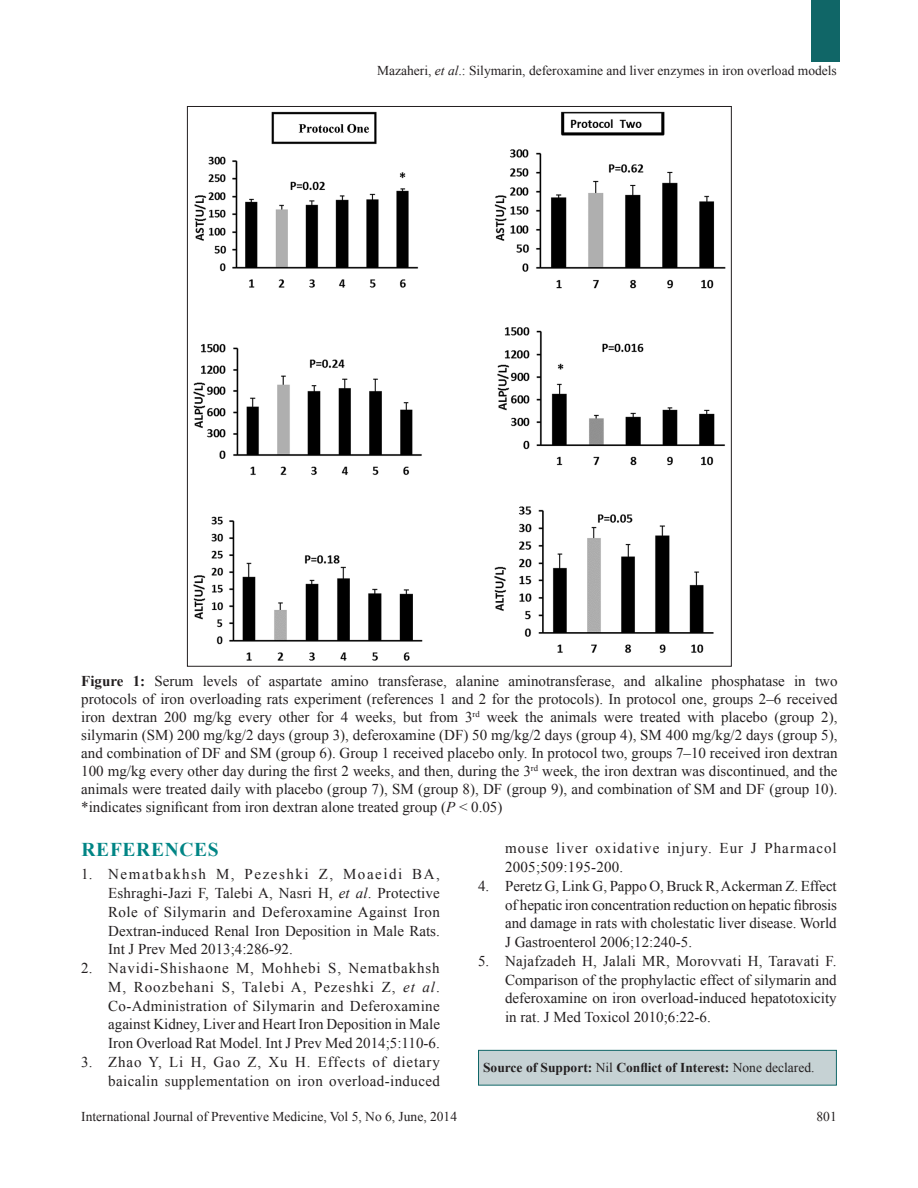
<style>
.page{position:relative;width:918px;height:1188px;background:#fff}
.page>*{position:absolute;margin:0;border:0;box-sizing:border-box;transform-origin:0 0}
.t1{font:700 19.5px "Times New Roman";letter-spacing:.035em;color:#008585}
.FGC{font:15px/18px "Times New Roman";color:#231f20;text-align:justify}
.REF{font:15px/18.8px "Times New Roman";color:#231f20;text-align:justify}
.REF-2{font:15px/18.8px "Times New Roman";letter-spacing:.025em;color:#231f20;text-align:right}
.REF-3{font:15px/18.8px "Times New Roman";letter-spacing:.07em;color:#231f20}
.RRF{font:13.5px "Times New Roman";color:#231f20}
.SRC{font:700 13.5px "Times New Roman";color:#231f20}
.R_FOLIO{font:13.5px "Times New Roman";color:#231f20}
.s1{font-style:italic}
.s2{font-weight:700}
.s3{font-weight:400}
</style>
<div class="page">
<div style="left:811px;top:0;width:29px;height:61px;background:#106667"></div>
<img style="left:193px;top:111px;width:533px;height:550px">
<div style="left:479px;top:1050px;width:357px;height:35px;background:#c6d2d4"></div>
<div style="left:478px;top:1050px;width:359px;height:36px;border:1px solid #106667"></div>
<p class="RRF" style="left:377px;top:61px;width:461px">Mazaheri, <span class="s1">et al</span>.: Silymarin, deferoxamine and liver enzymes in iron overload models</p>
<p class="FGC" style="left:81px;top:671px;width:758px"><span class="s2">Figure 1:</span> Serum levels of aspartate amino transferase, alanine aminotransferase, and alkaline phosphatase in two protocols of iron overloading rats experiment (references 1 and 2 for the protocols). In protocol one, groups 2–6 received iron dextran 200 mg/kg every other for 4 weeks, but from 3<sup>rd</sup> week the animals were treated with placebo (group 2), silymarin (SM) 200 mg/kg/2 days (group 3), deferoxamine (DF) 50 mg/kg/2 days (group 4), SM 400 mg/kg/2 days (group 5), and combination of DF and SM (group 6). Group 1 received placebo only. In protocol two, groups 7–10 received iron dextran 100 mg/kg every other day during the first 2 weeks, and then, during the 3<sup>rd</sup> week, the iron dextran was discontinued, and the animals were treated daily with placebo (group 7), SM (group 8), DF (group 9), and combination of SM and DF (group 10). *indicates significant from iron dextran alone treated group (<span class="s1">P</span> &lt; 0.05)</p>
<h1 class="t1" style="left:82px;top:836px;width:139px">REFERENCES</h1>
<p class="REF" style="left:108px;top:864px;width:333px;text-indent:-27px">1. Nematbakhsh M, Pezeshki Z, Moaeidi BA, Eshraghi‑Jazi F, Talebi A, Nasri H, <span class="s1">et al</span>. Protective Role of Silymarin and Deferoxamine Against Iron Dextran‑induced Renal Iron Deposition in Male Rats.<br>Int J Prev Med 2013;4:286‑92.</p>
<p class="REF" style="left:108px;top:958px;width:333px;text-indent:-27px">2. Navidi‑Shishaone M, Mohhebi S, Nematbakhsh M, Roozbehani S, Talebi A, Pezeshki Z, <span class="s1">et al</span>.<br>Co‑Administration of Silymarin and Deferoxamine against Kidney, Liver and Heart Iron Deposition in Male Iron Overload Rat Model. Int J Prev Med 2014;5:110‑6.</p>
<p class="REF-2" style="left:81px;top:1052px;width:360px">3. Zhao Y, Li H, Gao Z, Xu H. Effects of dietary baicalin supplementation on iron overload‑induced</p>
<p class="REF-3" style="left:505px;top:839px;width:333px">mouse liver oxidative injury. Eur J Pharmacol<br>2005;509:195‑200.</p>
<p class="REF" style="left:505px;top:876px;width:333px;text-indent:-27px">4. Peretz G, Link G, Pappo O, Bruck R, Ackerman Z. Effect of hepatic iron concentration reduction on hepatic fibrosis and damage in rats with cholestatic liver disease. World J Gastroenterol 2006;12:240‑5.</p>
<p class="REF" style="left:505px;top:951px;width:333px;text-indent:-27px">5. Najafzadeh H, Jalali MR, Morovvati H, Taravati F.<br>Comparison of the prophylactic effect of silymarin and deferoxamine on iron overload‑induced hepatotoxicity in rat. J Med Toxicol 2010;6:22‑6.</p>
<p class="SRC" style="left:483px;top:1058px;width:333px">Source of Support: <span class="s3">Nil</span> Conflict of Interest: <span class="s3">None declared.</span></p>
<p class="RRF" style="left:81px;top:1107px;width:377px">International Journal of Preventive Medicine, Vol 5, No 6, June, 2014</p>
<p class="R_FOLIO" style="left:817px;top:1107px;width:22px">801</p>
</div>
